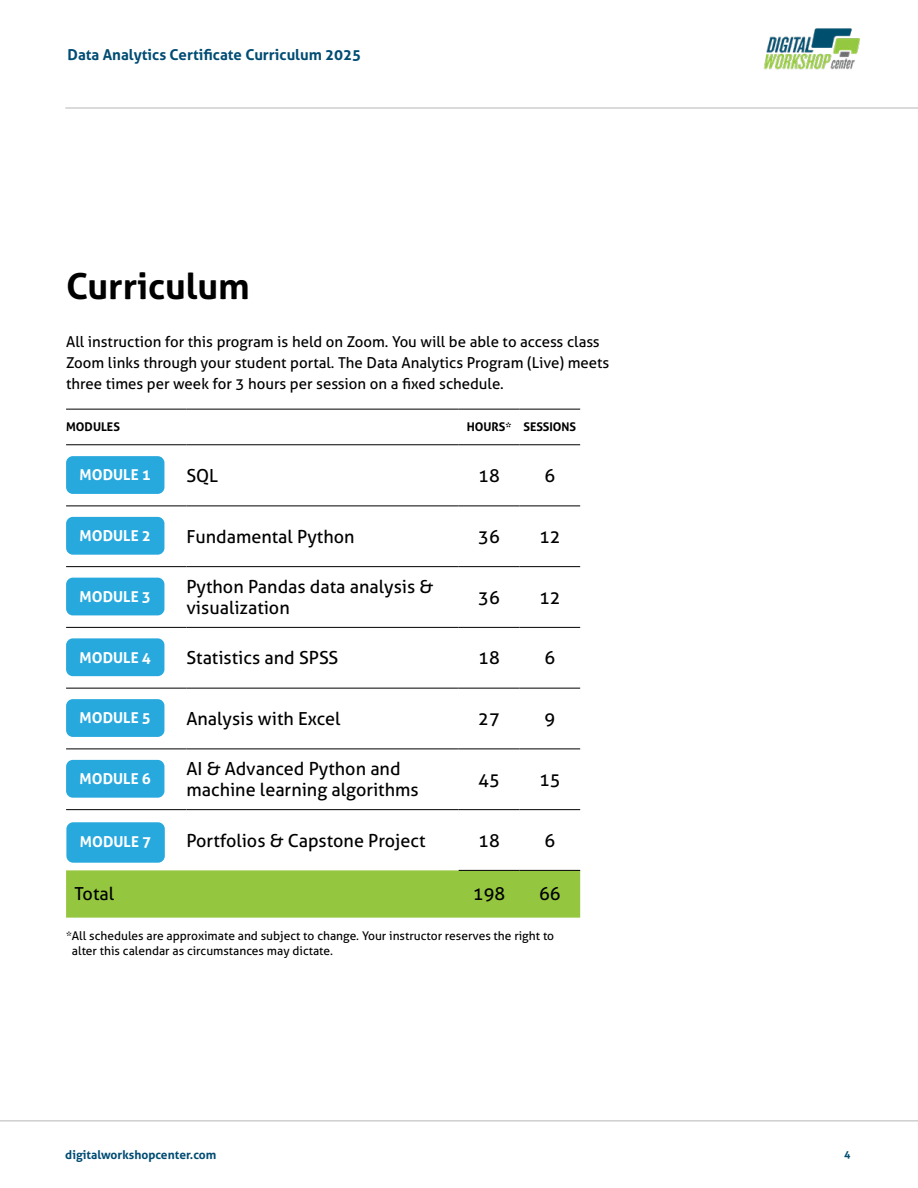
<style>
.page{position:relative;width:918px;height:1188px;background:#fff}
.page>*{position:absolute;margin:0;border:0;box-sizing:border-box;transform-origin:0 0}
.t1{font:700 36px "Aller";color:#000}
.t2{font:18px/21px "Aller";color:#000}
.t3{font:15px/21px "Aller";color:#000}
.t4{font:700 15px "Aller";color:#fff}
.t5{font:700 15px "Aller";color:#014c73}
.t6{font:12px/15px "Aller";color:#000}
.t7{font:700 12px "Aller";color:#014c73}
.t8{font:700 12px "Aller";color:#000}
.t9{font:700 10.5px "Aller";color:#014c73}
</style>
<div class="page">
<img style="left:763px;top:28px;width:97px;height:42px">
<hr style="left:0;top:1120px;width:918px;height:1px;background:#b7b7b8">
<hr style="left:65px;top:108px;width:853px;height:1px;background:#b7b7b8">
<div style="left:66px;top:822px;width:99px;height:41px;background:#28a9de;border-radius:7px"></div>
<div style="left:66px;top:870px;width:514px;height:48px;background:#94c63f"></div>
<hr style="left:66px;top:444px;width:120px;height:1px;background:#000">
<hr style="left:186px;top:444px;width:273px;height:1px;background:#000">
<hr style="left:459px;top:444px;width:60px;height:1px;background:#000">
<hr style="left:519px;top:444px;width:61px;height:1px;background:#000">
<hr style="left:459px;top:506px;width:60px;height:1px;background:#000">
<hr style="left:519px;top:506px;width:61px;height:1px;background:#000">
<hr style="left:459px;top:566px;width:60px;height:1px;background:#000">
<hr style="left:519px;top:566px;width:61px;height:1px;background:#000">
<hr style="left:459px;top:627px;width:60px;height:1px;background:#000">
<hr style="left:519px;top:627px;width:61px;height:1px;background:#000">
<hr style="left:459px;top:688px;width:60px;height:1px;background:#000">
<hr style="left:519px;top:688px;width:61px;height:1px;background:#000">
<hr style="left:459px;top:749px;width:60px;height:1px;background:#000">
<hr style="left:519px;top:749px;width:61px;height:1px;background:#000">
<hr style="left:459px;top:809px;width:60px;height:1px;background:#000">
<hr style="left:519px;top:809px;width:61px;height:1px;background:#000">
<hr style="left:459px;top:870px;width:60px;height:1px;background:#000">
<hr style="left:519px;top:870px;width:61px;height:1px;background:#000">
<hr style="left:66px;top:506px;width:120px;height:1px;background:#000">
<hr style="left:186px;top:506px;width:273px;height:1px;background:#000">
<hr style="left:66px;top:566px;width:120px;height:1px;background:#000">
<hr style="left:186px;top:566px;width:273px;height:1px;background:#000">
<hr style="left:66px;top:627px;width:120px;height:1px;background:#000">
<hr style="left:186px;top:627px;width:273px;height:1px;background:#000">
<hr style="left:66px;top:688px;width:120px;height:1px;background:#000">
<hr style="left:186px;top:688px;width:273px;height:1px;background:#000">
<hr style="left:66px;top:749px;width:120px;height:1px;background:#000">
<hr style="left:186px;top:749px;width:273px;height:1px;background:#000">
<hr style="left:66px;top:809px;width:120px;height:1px;background:#000">
<hr style="left:186px;top:809px;width:273px;height:1px;background:#000">
<hr style="left:66px;top:409px;width:120px;height:1px;background:#000">
<hr style="left:186px;top:409px;width:273px;height:1px;background:#000">
<hr style="left:459px;top:409px;width:60px;height:1px;background:#000">
<hr style="left:519px;top:409px;width:61px;height:1px;background:#000">
<div style="left:66px;top:456px;width:98px;height:38px;background:#28a9de;border-radius:7px"></div>
<div style="left:66px;top:517px;width:98px;height:38px;background:#28a9de;border-radius:7px"></div>
<div style="left:66px;top:578px;width:98px;height:37px;background:#28a9de;border-radius:7px"></div>
<div style="left:66px;top:638px;width:98px;height:38px;background:#28a9de;border-radius:7px"></div>
<div style="left:66px;top:699px;width:98px;height:38px;background:#28a9de;border-radius:7px"></div>
<div style="left:66px;top:760px;width:98px;height:38px;background:#28a9de;border-radius:7px"></div>
<p class="t5" style="left:68px;top:45px;width:295px">Data Analytics Certificate Curriculum 2025</p>
<h1 class="t1" style="left:66px;top:269px;width:185px">Curriculum</h1>
<p class="t3" style="left:66px;top:332px;width:545px">All instruction for this program is held on Zoom. You will be able to access class<br>Zoom links through your student portal. The Data Analytics Program (Live) meets three times per week for 3 hours per session on a fixed schedule.</p>
<p class="t8" style="left:66px;top:420px;width:55px">MODULES</p>
<p class="t8" style="left:467px;top:420px;width:111px">HOURS* SESSIONS</p>
<p class="t4" style="left:80px;top:466px;width:73px">MODULE 1</p>
<p class="t2" style="left:186px;top:467px;width:33px">SQL</p>
<p class="t2" style="left:478px;top:467px;width:23px">18</p>
<p class="t2" style="left:544px;top:467px;width:12px">6</p>
<p class="t4" style="left:80px;top:527px;width:73px">MODULE 2</p>
<p class="t2" style="left:186px;top:527px;width:170px">Fundamental Python</p>
<p class="t2" style="left:478px;top:527px;width:23px">36</p>
<p class="t2" style="left:539px;top:527px;width:23px">12</p>
<p class="t4" style="left:80px;top:587px;width:73px">MODULE 3</p>
<p class="t2" style="left:186px;top:578px;width:248px">Python Pandas data analysis &amp; visualization</p>
<p class="t2" style="left:478px;top:588px;width:23px">36</p>
<p class="t2" style="left:539px;top:588px;width:23px">12</p>
<p class="t4" style="left:80px;top:648px;width:73px">MODULE 4</p>
<p class="t2" style="left:186px;top:649px;width:153px">Statistics and SPSS</p>
<p class="t2" style="left:478px;top:649px;width:23px">18</p>
<p class="t2" style="left:544px;top:649px;width:12px">6</p>
<p class="t4" style="left:80px;top:709px;width:73px">MODULE 5</p>
<p class="t2" style="left:186px;top:710px;width:156px">Analysis with Excel</p>
<p class="t2" style="left:478px;top:710px;width:23px">27</p>
<p class="t2" style="left:544px;top:710px;width:12px">9</p>
<p class="t4" style="left:80px;top:770px;width:73px">MODULE 6</p>
<p class="t2" style="left:186px;top:760px;width:234px">AI &amp; Advanced Python and machine learning algorithms</p>
<p class="t2" style="left:478px;top:770px;width:23px">45</p>
<p class="t2" style="left:539px;top:770px;width:23px">15</p>
<p class="t2" style="left:186px;top:831px;width:241px">Portfolios &amp; Capstone Project</p>
<p class="t2" style="left:478px;top:831px;width:23px">18</p>
<p class="t2" style="left:544px;top:831px;width:12px">6</p>
<p class="t2" style="left:75px;top:885px;width:41px">Total</p>
<p class="t2" style="left:473px;top:885px;width:34px">198</p>
<p class="t2" style="left:539px;top:885px;width:23px">66</p>
<p class="t6" style="left:72px;top:929px;width:484px;text-indent:-6px">* All schedules are approximate and subject to change. Your instructor reserves the right to alter this calendar as circumstances may dictate.</p>
<p class="t4" style="left:80px;top:832px;width:73px">MODULE 7</p>
<p class="t7" style="left:65px;top:1149px;width:153px">digitalworkshopcenter.com</p>
<p class="t9" style="left:844px;top:1150px;width:8px">4</p>
</div>
